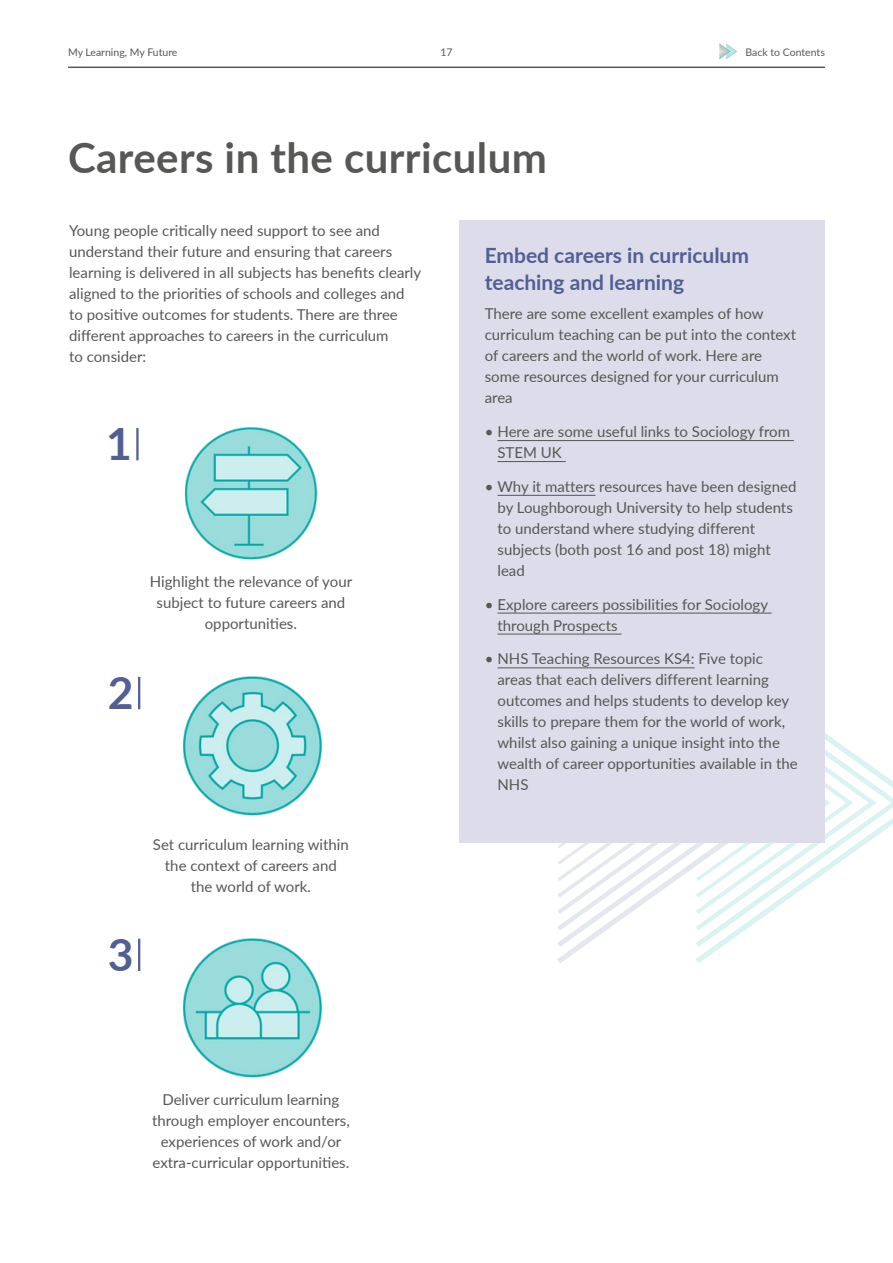
<style>
.page{position:relative;width:893px;height:1263px;background:#fff}
.page>*{position:absolute;margin:0;border:0;box-sizing:border-box;transform-origin:0 0}
.t1{font:700 44.4px "Lato";color:#525f94}
.t2{font:700 42px "Lato";letter-spacing:.01em;color:#575756}
.t3{font:700 21px/27px "Lato";color:#525f94}
.t4{font:15px/21px "Lato";color:#575756}
.t5{font:10.5px "Lato";color:#575756}
</style>
<div class="page">
<svg style="left:876px;top:769px;width:17px;height:67px"></svg>
<svg style="left:557px;top:930px;width:188px;height:17px"></svg>
<svg style="left:558px;top:733px;width:318px;height:197px"></svg>
<div style="left:459px;top:220px;width:366px;height:623px;background:#dcdcea"></div>
<hr style="left:497px;top:440px;width:297px;height:1px;background:#575756">
<hr style="left:497px;top:461px;width:69px;height:1px;background:#575756">
<hr style="left:497px;top:495px;width:98px;height:1px;background:#575756">
<hr style="left:497px;top:613px;width:275px;height:1px;background:#575756">
<hr style="left:497px;top:634px;width:124px;height:1px;background:#575756">
<hr style="left:497px;top:667px;width:198px;height:1px;background:#575756">
<hr style="left:138px;top:677px;width:2px;height:32px;background:#525f94">
<hr style="left:138px;top:939px;width:2px;height:32px;background:#525f94">
<img style="left:184px;top:427px;width:133px;height:133px">
<img style="left:183px;top:676px;width:139px;height:140px">
<img style="left:183px;top:938px;width:139px;height:140px">
<hr style="left:136px;top:428px;width:3px;height:32px;background:#525f94">
<hr style="left:68px;top:67px;width:757px;height:1px;background:#575756">
<svg style="left:719px;top:44px;width:18px;height:15px"></svg>
<p class="t5" style="left:68px;top:44px;width:111px">My Learning, My Future</p>
<p class="t5" style="left:440px;top:44px;width:14px">17</p>
<p class="t5" style="left:746px;top:44px;width:81px">Back to Contents</p>
<h2 class="t2" style="left:68px;top:126px;width:480px">Careers in the curriculum</h2>
<p class="t4" style="left:69px;top:219px;width:354px">Young people critically need support to see and understand their future and ensuring that careers learning is delivered in all subjects has benefits clearly aligned to the priorities of schools and colleges and to positive outcomes for students. There are three different approaches to careers in the curriculum<br>to consider:</p>
<h1 class="t1" style="left:106px;top:412px;width:27px">1</h1>
<h1 class="t1" style="left:108px;top:660px;width:27px">2</h1>
<p class="t4" style="left:150px;top:570px;width:204px;text-align:center">Highlight the relevance of your subject to future careers and opportunities.</p>
<h1 class="t1" style="left:108px;top:922px;width:27px">3</h1>
<p class="t4" style="left:153px;top:833px;width:197px;text-align:center">Set curriculum learning within the context of careers and the world of work.</p>
<p class="t4" style="left:152px;top:1089px;width:199px;text-align:center">Deliver curriculum learning through employer encounters, experiences of work and/or extra-curricular opportunities.</p>
<h3 class="t3" style="left:485px;top:241px;width:266px">Embed careers in curriculum teaching and learning</h3>
<p class="t4" style="left:485px;top:303px;width:313px">There are some excellent examples of how curriculum teaching can be put into the context of careers and the world of work. Here are some resources designed for your curriculum area</p>
<p class="t4" style="left:497px;top:420px;width:294px;text-indent:-13px">• Here are some useful links to Sociology from<br>STEM UK</p>
<p class="t4" style="left:497px;top:475px;width:300px;text-indent:-13px">• Why it matters resources have been designed by Loughborough University to help students to understand where studying different subjects (both post 16 and post 18) might lead</p>
<p class="t4" style="left:497px;top:593px;width:272px;text-indent:-13px">• Explore careers possibilities for Sociology through Prospects</p>
<p class="t4" style="left:497px;top:648px;width:302px;text-indent:-13px">• NHS Teaching Resources KS4: Five topic areas that each delivers different learning outcomes and helps students to develop key skills to prepare them for the world of work, whilst also gaining a unique insight into the wealth of career opportunities available in the NHS</p>
</div>
